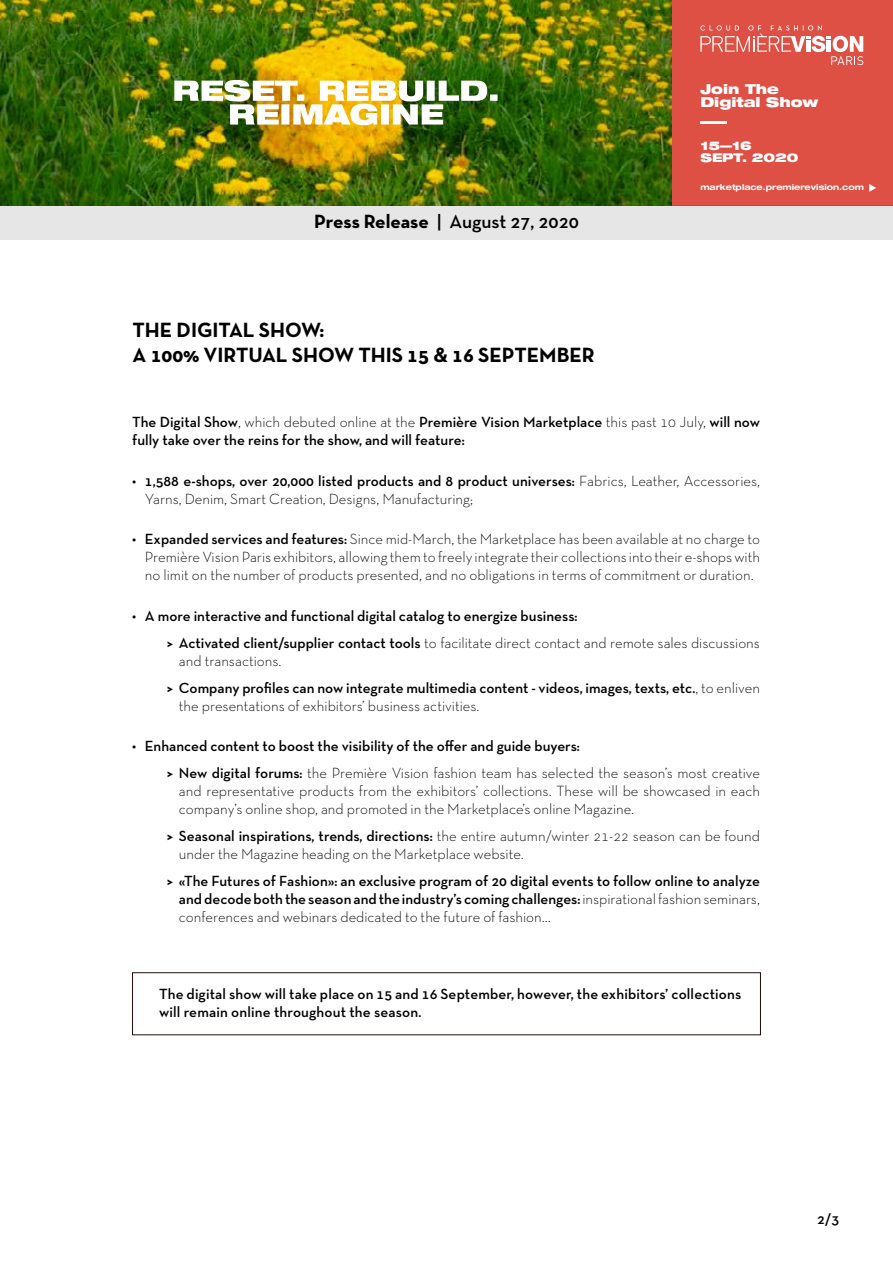
<style>
.page{position:relative;width:893px;height:1263px;background:#fff}
.page>*{position:absolute;margin:0;border:0;box-sizing:border-box;transform-origin:0 0}
.t1{font:700 21px/25.2px "Neutra Text TF";color:#000}
.t2{font:600 19.5px "Neutra Text TF";color:#000}
.t3{font:600 15px/18px "Neutra Text TF";color:#000}
.t4{font:300 15px/18px "Neutra Text TF";color:#000}
.t5{font:900 expanded 13.65px/13.6px "Helvetica Neue LT Com";color:#fff}
.t6{font:900 expanded 12px/12px "Helvetica Neue LT Com";color:#fff}
.t7{font:700 expanded 8.1px "Helvetica Neue LT Std";color:#fff}
.s1{font-weight:700}
.s2{font-weight:300}
.s3{font-weight:600}
</style>
<div class="page">
<div style="left:672px;top:0;width:221px;height:205px;background:#de4f44"></div>
<div style="left:0;top:205px;width:893px;height:35px;background:#e6e6e6"></div>
<img style="left:0;top:0;width:672px;height:205px">
<hr style="left:700px;top:121px;width:27px;height:3px;background:#fff">
<img style="left:174px;top:80px;width:323px;height:45px">
<svg style="left:700px;top:25px;width:163px;height:40px"></svg>
<svg style="left:869px;top:184px;width:7px;height:8px"></svg>
<div style="left:132px;top:972px;width:629px;height:63px;border:1px solid #220c0c"></div>
<p class="t5" style="left:700px;top:81px;width:119px">Join The<br>Digital Show</p>
<p class="t6" style="left:700px;top:139px;width:100px">15—16<br>SEPT. 2020</p>
<h2 class="t2" style="left:314px;top:210px;width:266px"><span class="s1">Press Release</span> | August 27, 2020</h2>
<h1 class="t1" style="left:133px;top:317px;width:464px">THE DIGITAL SHOW:<br>A 100% VIRTUAL SHOW THIS 15 &amp; 16 SEPTEMBER</h1>
<p class="t7" style="left:700px;top:182px;width:165px">marketplace.premierevision.com</p>
<p class="t3" style="left:132px;top:413px;width:629px">The Digital Show<span class="s2">, which debuted online at the</span> Première Vision Marketplace <span class="s2">this past 10 July,</span> will now fully take over the reins for the show, and will feature:</p>
<p class="t4" style="left:145px;top:471px;width:617px;text-indent:-13px"><span class="s3">• 1,588 e-shops, over 20,000 listed products and 8 product universes:</span> Fabrics, Leather, Accessories,<br>Yarns, Denim, Smart Creation, Designs, Manufacturing;</p>
<p class="t4" style="left:145px;top:530px;width:617px;text-align:justify;text-indent:-13px"><span class="s3">• Expanded services and features:</span> Since mid-March, the Marketplace has been available at no charge to Première Vision Paris exhibitors, allowing them to freely integrate their collections into their e-shops with no limit on the number of products presented, and no obligations in terms of commitment or duration.</p>
<p class="t3" style="left:166px;top:602px;width:595px;line-height:27px;text-indent:-34px">• A more interactive and functional digital catalog to energize business:<br><span class="s1">&gt;</span> Activated client/supplier contact tools <span class="s2">to facilitate direct contact and remote sales discussions</span></p>
<p class="t3" style="left:166px;top:647px;width:595px;line-height:27px;text-indent:13px"><span class="s2">and transactions.<br></span><span class="s1">&gt;</span> Company profiles can now integrate multimedia content - videos, images, texts, etc.<span class="s2">, to enliven</span></p>
<p class="t4" style="left:179px;top:696px;width:302px">the presentations of exhibitors’ business activities.</p>
<p class="t3" style="left:166px;top:732px;width:595px;line-height:27px;text-indent:-34px">• Enhanced content to boost the visibility of the offer and guide buyers:<br><span class="s1">&gt;</span> New digital forums: <span class="s2">the Première Vision fashion team has selected the season’s most creative</span></p>
<p class="t4" style="left:179px;top:782px;width:583px">and representative products from the exhibitors’ collections. These will be showcased in each company’s online shop, and promoted in the Marketplace’s online Magazine.</p>
<p class="t4" style="left:179px;top:827px;width:583px;text-indent:-13px"><span class="s1">&gt;</span> <span class="s3">Seasonal inspirations, trends, directions:</span> the entire autumn/winter 21-22 season can be found under the Magazine heading on the Marketplace website.</p>
<p class="t3" style="left:179px;top:872px;width:583px;text-align:justify;text-indent:-13px"><span class="s1">&gt;</span> «The Futures of Fashion»: an exclusive program of 20 digital events to follow online to analyze and decode both the season and the industry’s coming challenges: <span class="s2">inspirational fashion seminars, conferences and webinars dedicated to the future of fashion...</span></p>
<p class="t3" style="left:159px;top:985px;width:584px">The digital show will take place on 15 and 16 September, however, the exhibitors’ collections will remain online throughout the season.</p>
<p class="t3" style="left:817px;top:1209px;width:23px">2/3</p>
</div>
